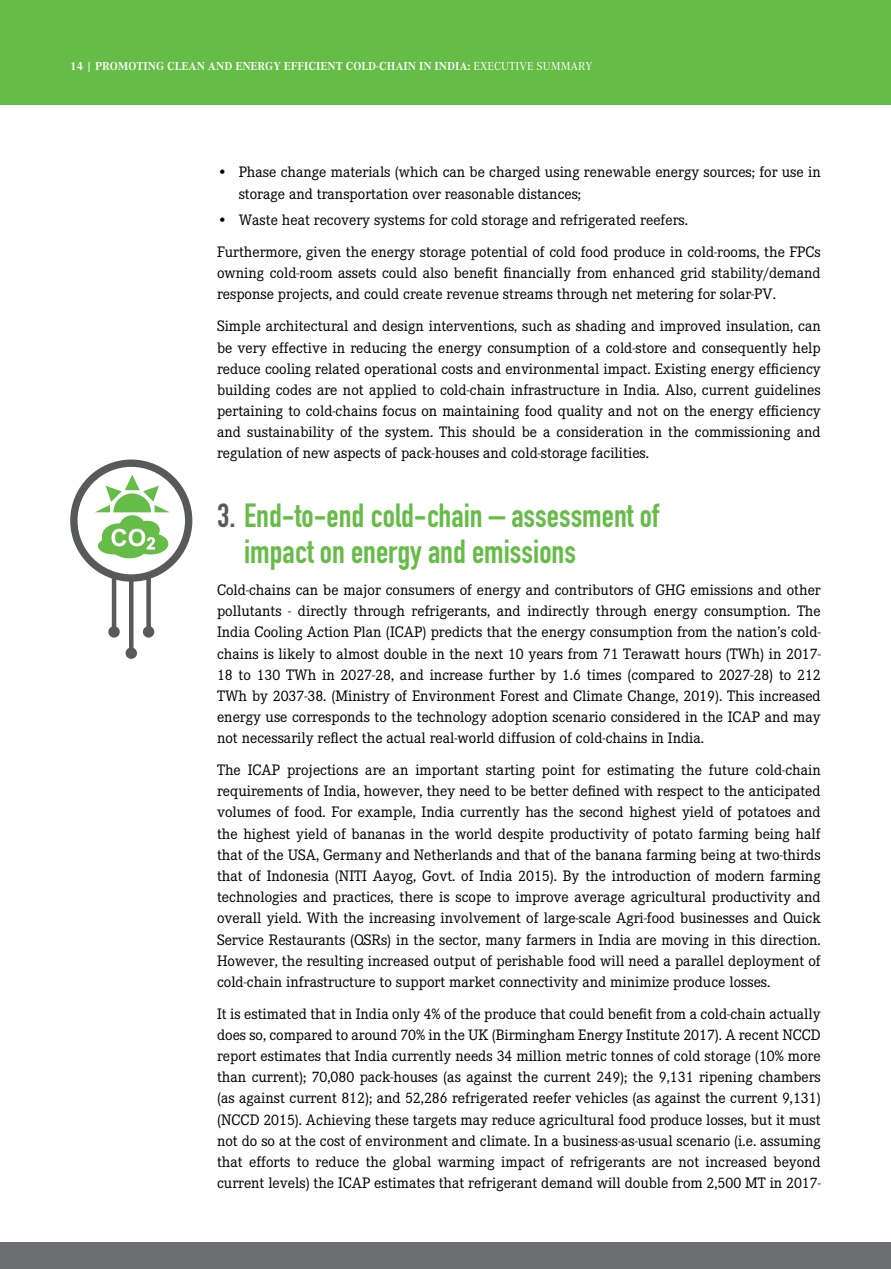
<style>
.page{position:relative;width:891px;height:1269px;background:#fff}
.page>*{position:absolute;margin:0;border:0;box-sizing:border-box;transform-origin:0 0}
.t1{font:33px/36.2px "DIN Engschrift Std";color:#65bc46}
.t2{font:15.75px/21.1px "Corporate E";color:#000;text-align:justify}
.t3{font:700 12px "Corporate A";color:#fff}
.s1{font-weight:400}
.s2{color:#58595b}
</style>
<div class="page">
<div style="left:0;top:1242px;width:891px;height:27px;background:#6d6e71"></div>
<div style="left:0;top:0;width:891px;height:105px;background:#65bc46"></div>
<div style="left:129px;top:557px;width:5px;height:98px;background:#58595b"></div>
<div style="left:126px;top:647px;width:11px;height:12px;background:#58595b;border-radius:50%"></div>
<hr style="left:112px;top:556px;width:4px;height:78px;background:#58595b">
<div style="left:108px;top:626px;width:12px;height:12px;background:#58595b;border-radius:50%"></div>
<div style="left:146px;top:556px;width:5px;height:78px;background:#58595b"></div>
<div style="left:143px;top:626px;width:11px;height:12px;background:#58595b;border-radius:50%"></div>
<svg style="left:70px;top:460px;width:122px;height:122px"></svg>
<p class="t3" style="left:70px;top:59px;width:524px">14 | PROMOTING CLEAN AND ENERGY EFFICIENT COLD-CHAIN IN INDIA: <span class="s1">EXECUTIVE SUMMARY</span></p>
<p class="t2" style="left:239px;top:162px;width:584px;text-indent:-22px">• Phase change materials (which can be charged using renewable energy sources; for use in storage and transportation over reasonable distances;</p>
<p class="t2" style="left:217px;top:204px;width:605px;line-height:32px">• Waste heat recovery systems for cold storage and refrigerated reefers.<br>Furthermore, given the energy storage potential of cold food produce in cold-rooms, the FPCs</p>
<p class="t2" style="left:217px;top:263px;width:605px">owning cold-room assets could also benefit financially from enhanced grid stability/demand response projects, and could create revenue streams through net metering for solar-PV.</p>
<p class="t2" style="left:217px;top:316px;width:605px">Simple architectural and design interventions, such as shading and improved insulation, can be very effective in reducing the energy consumption of a cold-store and consequently help reduce cooling related operational costs and environmental impact. Existing energy efficiency building codes are not applied to cold-chain infrastructure in India. Also, current guidelines pertaining to cold-chains focus on maintaining food quality and not on the energy efficiency and sustainability of the system. This should be a consideration in the commissioning and regulation of new aspects of pack-houses and cold-storage facilities.</p>
<h1 class="t1" style="left:244px;top:497px;width:417px;text-indent:-27px"><span class="s2">3.</span> End-to-end cold-chain – assessment of impact on energy and emissions</h1>
<p class="t2" style="left:217px;top:580px;width:605px">Cold-chains can be major consumers of energy and contributors of GHG emissions and other pollutants - directly through refrigerants, and indirectly through energy consumption. The India Cooling Action Plan (ICAP) predicts that the energy consumption from the nation’s cold&shy;chains is likely to almost double in the next 10 years from 71 Terawatt hours (TWh) in 2017- 18 to 130 TWh in 2027-28, and increase further by 1.6 times (compared to 2027-28) to 212<br>TWh by 2037-38. (Ministry of Environment Forest and Climate Change, 2019). This increased energy use corresponds to the technology adoption scenario considered in the ICAP and may not necessarily reflect the actual real-world diffusion of cold-chains in India.</p>
<p class="t2" style="left:217px;top:760px;width:605px">The ICAP projections are an important starting point for estimating the future cold-chain requirements of India, however, they need to be better defined with respect to the anticipated volumes of food. For example, India currently has the second highest yield of potatoes and the highest yield of bananas in the world despite productivity of potato farming being half that of the USA, Germany and Netherlands and that of the banana farming being at two-thirds that of Indonesia (NITI Aayog, Govt. of India 2015). By the introduction of modern farming technologies and practices, there is scope to improve average agricultural productivity and overall yield. With the increasing involvement of large-scale Agri-food businesses and Quick Service Restaurants (QSRs) in the sector, many farmers in India are moving in this direction.<br>However, the resulting increased output of perishable food will need a parallel deployment of cold-chain infrastructure to support market connectivity and minimize produce losses.</p>
<p class="t2" style="left:217px;top:1003px;width:605px">It is estimated that in India only 4% of the produce that could benefit from a cold-chain actually does so, compared to around 70% in the UK (Birmingham Energy Institute 2017). A recent NCCD report estimates that India currently needs 34 million metric tonnes of cold storage (10% more than current); 70,080 pack-houses (as against the current 249); the 9,131 ripening chambers (as against current 812); and 52,286 refrigerated reefer vehicles (as against the current 9,131) (NCCD 2015). Achieving these targets may reduce agricultural food produce losses, but it must not do so at the cost of environment and climate. In a business-as-usual scenario (i.e. assuming that efforts to reduce the global warming impact of refrigerants are not increased beyond current levels) the ICAP estimates that refrigerant demand will double from 2,500 MT in 2017-</p>
</div>
